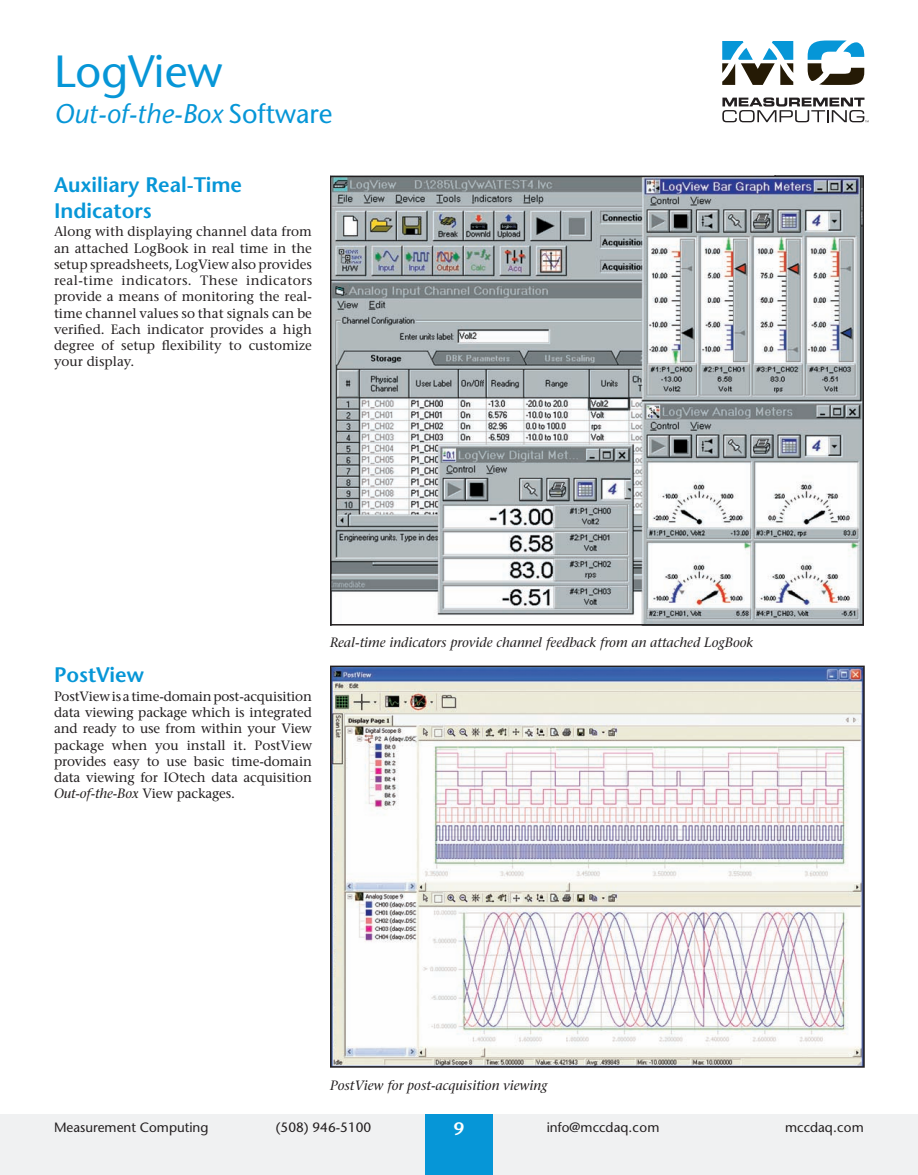
<style>
.page{position:relative;width:918px;height:1175px;background:#fff}
.page>*{position:absolute;margin:0;border:0;box-sizing:border-box;transform-origin:0 0}
.t1{font:45px "Stone Sans";color:#0696d7}
.t2{font:italic 27px "Stone Sans";color:#0696d7}
.t3{font:600 21px/25.2px "Stone Sans";color:#0696d7}
.t4{font:600 18px "Stone Sans";color:#fff}
.t5{font:13.5px/16.2px "Stone Serif";letter-spacing:-.005em;color:#231f20;text-align:justify}
.t6{font:italic 13.5px "Stone Serif";color:#231f20}
.t7{font:13.5px "Stone Sans";color:#231f20}
.s1{font-style:normal}
.s2{font-style:italic}
</style>
<div class="page">
<div style="left:0;top:1114px;width:918px;height:60px;background:#f0f1f2"></div>
<div style="left:425px;top:1114px;width:68px;height:60px;background:#0696d7"></div>
<svg style="left:722px;top:97px;width:147px;height:25px"></svg>
<svg style="left:722px;top:41px;width:71px;height:44px"></svg>
<svg style="left:808px;top:40px;width:56px;height:45px"></svg>
<img style="left:333px;top:179px;width:528px;height:443px">
<div style="left:330px;top:176px;width:534px;height:449px;border:2px solid #231f20"></div>
<img style="left:333px;top:668px;width:529px;height:396px">
<div style="left:330px;top:665px;width:535px;height:402px;border:2px solid #231f20"></div>
<h1 class="t1" style="left:54px;top:43px;width:170px">LogView</h1>
<h2 class="t2" style="left:54px;top:96px;width:280px">Out-of-the-Box <span class="s1">Software</span></h2>
<h3 class="t3" style="left:54px;top:172px;width:190px">Auxiliary Real-Time<br>Indicators</h3>
<p class="t5" style="left:54px;top:223px;width:260px">Along with displaying channel data from an attached LogBook in real time in the setup spreadsheets, LogView also provides real-time indicators. These indicators provide a means of monitoring the real&shy;time channel values so that signals can be verified. Each indicator provides a high degree of setup flexibility to customize your display.</p>
<h3 class="t3" style="left:54px;top:662px;width:91px">PostView</h3>
<p class="t5" style="left:54px;top:688px;width:260px">PostView is a time-domain post-acquisition data viewing package which is integrated and ready to use from within your View package when you install it. PostView provides easy to use basic time-domain data viewing for IOtech data acquisition <span class="s2">Out-of-the-Box</span> View packages.</p>
<p class="t6" style="left:330px;top:634px;width:425px">Real-time indicators provide channel feedback from an attached LogBook</p>
<p class="t6" style="left:330px;top:1076px;width:219px">PostView for post-acquisition viewing</p>
<p class="t7" style="left:54px;top:1118px;width:156px">Measurement Computing</p>
<p class="t7" style="left:276px;top:1118px;width:97px">(508) 946-5100</p>
<h3 class="t4" style="left:454px;top:1117px;width:12px">9</h3>
<p class="t7" style="left:547px;top:1118px;width:114px">info@mccdaq.com</p>
<p class="t7" style="left:785px;top:1118px;width:80px">mccdaq.com</p>
</div>
